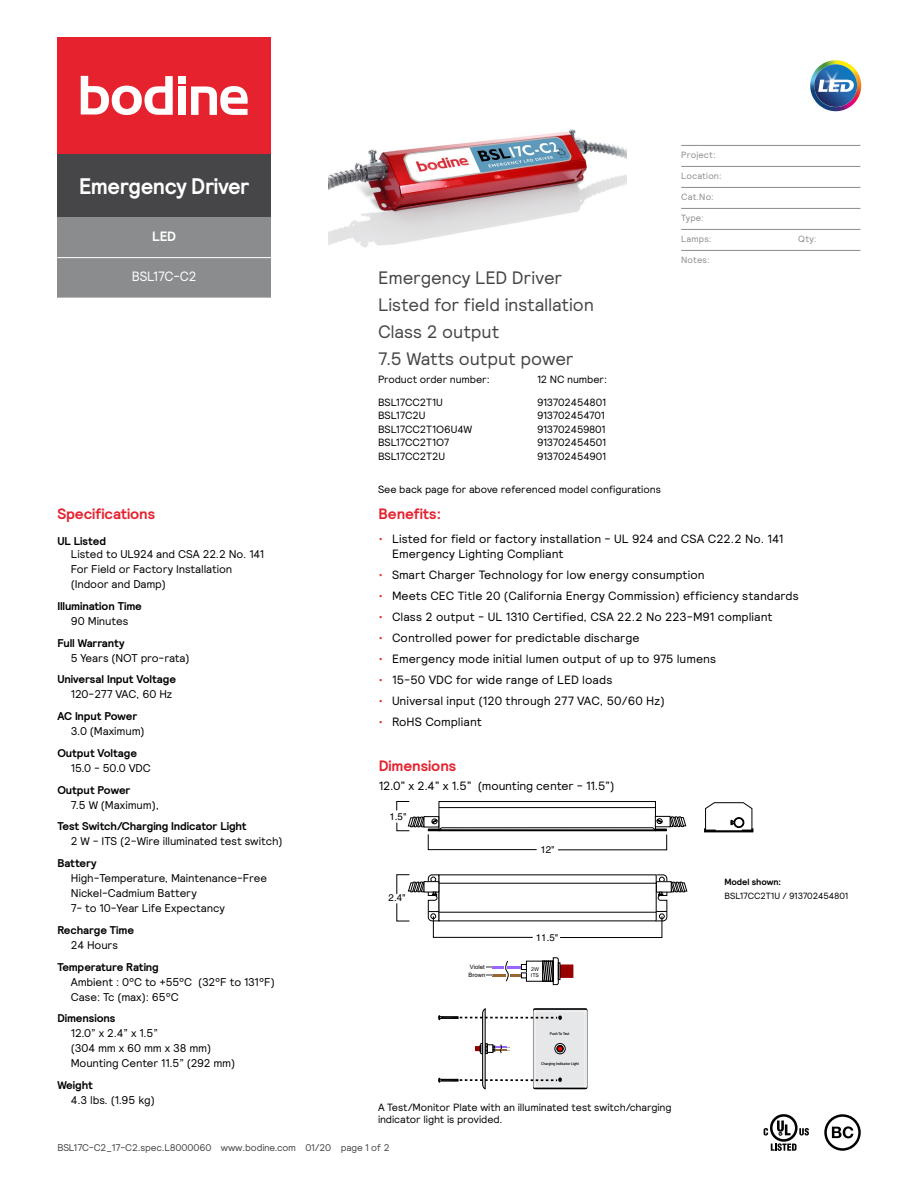
<style>
.page{position:relative;width:918px;height:1188px;background:#fff}
.page>*{position:absolute;margin:0;border:0;box-sizing:border-box;transform-origin:0 0}
.t1{font:700 22.5px "Relative";letter-spacing:-.02em;color:#fff;scale:.95 1}
.t2{font:18px/27px "Relative";letter-spacing:-.005em;color:#464547}
.t3{font:700 15px "Relative";letter-spacing:-.005em;color:#e6222f}
.t4{font:13.5px "Relative";letter-spacing:-.015em;color:#fff;scale:.95 1}
.t5{font:700 13.5px "Relative";color:#fff}
.t6{font:12px/15px "Relative";letter-spacing:.005em;color:#000}
.t7{font:11.25px/15px "Relative";letter-spacing:-.01em;color:#000}
.t8{font:700 11.25px "Relative";letter-spacing:-.01em;color:#000}
.t9{font:10.5px/13.5px "Relative";letter-spacing:-.01em;color:#000}
.t10{font:9.75px "Relative";letter-spacing:-.015em;color:#464547}
.t11{font:9.75px "Helvetica";color:#000}
.t12{font:9px "Relative";letter-spacing:.02em;color:#8a8c8e}
.t13{font:9px "Relative";letter-spacing:-.01em;color:#000}
.t14{font:700 9px "Relative";letter-spacing:-.01em;color:#000}
.t15{font:6px/8.9px "Arial";color:#000}
.t16{font:5.25px/5.8px "Arial";color:#000}
.t17{font:500 3.9px "Centrale Sans Cnd";color:#000}
.s1{color:#e82c2e}
</style>
<div class="page">
<img style="left:328px;top:129px;width:299px;height:119px">
<div style="left:439px;top:801px;width:217px;height:29px;border:1px solid #000"></div>
<hr style="left:439px;top:807px;width:216px;height:1px;background:#000">
<hr style="left:439px;top:883px;width:217px;height:1px;background:#000">
<hr style="left:439px;top:912px;width:217px;height:1px;background:#000">
<svg style="left:396px;top:801px;width:14px;height:10px"></svg>
<div style="left:655px;top:816px;width:15px;height:11px;border:1px solid #000"></div>
<div style="left:424px;top:816px;width:15px;height:11px;border:1px solid #000"></div>
<svg style="left:704px;top:802px;width:49px;height:30px"></svg>
<svg style="left:560px;top:875px;width:127px;height:63px"></svg>
<svg style="left:396px;top:874px;width:137px;height:64px"></svg>
<svg style="left:396px;top:817px;width:290px;height:33px"></svg>
<div style="left:824px;top:1114px;width:37px;height:37px;border:2px solid #000;border-radius:50%"></div>
<svg style="left:832px;top:1126px;width:21px;height:12px"></svg>
<svg style="left:438px;top:1008px;width:149px;height:81px"></svg>
<div style="left:560px;top:964px;width:13px;height:14px;background:#900"></div>
<svg style="left:542px;top:957px;width:18px;height:28px"></svg>
<svg style="left:486px;top:961px;width:41px;height:20px"></svg>
<svg style="left:771px;top:1143px;width:25px;height:8px"></svg>
<svg style="left:799px;top:1128px;width:10px;height:8px"></svg>
<svg style="left:770px;top:1114px;width:28px;height:28px"></svg>
<svg style="left:773px;top:1117px;width:22px;height:22px"></svg>
<svg style="left:777px;top:1121px;width:14px;height:14px"></svg>
<svg style="left:764px;top:1128px;width:4px;height:8px"></svg>
<svg style="left:808px;top:58px;width:55px;height:55px"></svg>
<svg style="left:810px;top:60px;width:50px;height:51px"></svg>
<hr style="left:681px;top:145px;width:179px;height:1px;background:#8a8c8e">
<hr style="left:681px;top:166px;width:179px;height:1px;background:#8a8c8e">
<hr style="left:681px;top:187px;width:179px;height:1px;background:#8a8c8e">
<hr style="left:681px;top:208px;width:179px;height:1px;background:#8a8c8e">
<hr style="left:681px;top:229px;width:179px;height:1px;background:#8a8c8e">
<hr style="left:681px;top:250px;width:179px;height:1px;background:#8a8c8e">
<div style="left:57px;top:154px;width:214px;height:63px;background:#464547"></div>
<div style="left:57px;top:217px;width:214px;height:81px;background:#8a8c8e"></div>
<hr style="left:57px;top:257px;width:214px;height:1px;background:#fff">
<div style="left:57px;top:37px;width:214px;height:117px;background:#e6222f"></div>
<div style="left:178px;top:76px;width:8px;height:7px;background:#fff"></div>
<div style="left:178px;top:87px;width:8px;height:28px;background:#fff"></div>
<svg style="left:191px;top:86px;width:57px;height:29px"></svg>
<svg style="left:81px;top:76px;width:92px;height:39px"></svg>
<h1 class="t1" style="left:79px;top:172px;width:181px">Emergency Driver</h1>
<p class="t5" style="left:152px;top:227px;width:25px">LED</p>
<p class="t4" style="left:132px;top:268px;width:70px">BSL17C-C2</p>
<h2 class="t2" style="left:378px;top:263px;width:218px">Emergency LED Driver<br>Listed for field installation<br>Class 2 output<br>7.5 Watts output power</h2>
<p class="t9" style="left:378px;top:373px;width:113px">Product order number:</p>
<p class="t9" style="left:537px;top:373px;width:72px">12 NC number:</p>
<p class="t9" style="left:378px;top:395px;width:96px">BSL17CC2T1U<br>BSL17C2U<br>BSL17CC2T1O6U4W<br>BSL17CC2T1O7<br>BSL17CC2T2U</p>
<p class="t9" style="left:537px;top:395px;width:71px">913702454801<br>913702454701<br>913702459801<br>913702454501<br>913702454901</p>
<p class="t9" style="left:378px;top:483px;width:284px">See back page for above referenced model configurations</p>
<p class="t12" style="left:681px;top:149px;width:36px">Project:</p>
<p class="t12" style="left:681px;top:170px;width:42px">Location:</p>
<p class="t12" style="left:681px;top:191px;width:34px">Cat.No:</p>
<p class="t12" style="left:681px;top:212px;width:24px">Type:</p>
<p class="t12" style="left:681px;top:233px;width:32px">Lamps:</p>
<p class="t12" style="left:798px;top:233px;width:20px">Qty:</p>
<p class="t12" style="left:681px;top:254px;width:30px">Notes:</p>
<p class="t3" style="left:57px;top:504px;width:99px">Specifications</p>
<p class="t3" style="left:379px;top:504px;width:64px">Benefits:</p>
<p class="t6" style="left:392px;top:531px;width:393px;text-indent:-14px"><span class="s1">•</span> Listed for field or factory installation - UL 924 and CSA C22.2 No. 141<br>Emergency Lighting Compliant</p>
<p class="t6" style="left:379px;top:567px;width:328px"><span class="s1">•</span> Smart Charger Technology for low energy consumption</p>
<p class="t6" style="left:379px;top:588px;width:422px"><span class="s1">•</span> Meets CEC Title 20 (California Energy Commission) efficiency standards</p>
<p class="t6" style="left:379px;top:609px;width:396px"><span class="s1">•</span> Class 2 output - UL 1310 Certified, CSA 22.2 No 223-M91 compliant</p>
<p class="t6" style="left:379px;top:630px;width:263px"><span class="s1">•</span> Controlled power for predictable discharge</p>
<p class="t6" style="left:379px;top:651px;width:339px"><span class="s1">•</span> Emergency mode initial lumen output of up to 975 lumens</p>
<p class="t6" style="left:379px;top:672px;width:235px"><span class="s1">•</span> 15-50 VDC for wide range of LED loads</p>
<p class="t6" style="left:379px;top:693px;width:288px"><span class="s1">•</span> Universal input (120 through 277 VAC, 50/60 Hz)</p>
<p class="t6" style="left:379px;top:714px;width:105px"><span class="s1">•</span> RoHS Compliant</p>
<p class="t8" style="left:57px;top:533px;width:50px">UL Listed</p>
<p class="t7" style="left:71px;top:546px;width:195px">Listed to UL924 and CSA 22.2 No. 141<br>For Field or Factory Installation (Indoor and Damp)</p>
<p class="t8" style="left:57px;top:599px;width:86px">Illumination Time</p>
<p class="t7" style="left:71px;top:613px;width:59px">90 Minutes</p>
<p class="t8" style="left:57px;top:635px;width:69px">Full Warranty</p>
<p class="t7" style="left:71px;top:650px;width:120px">5 Years (NOT pro-rata)</p>
<p class="t8" style="left:57px;top:672px;width:120px">Universal Input Voltage</p>
<p class="t7" style="left:71px;top:687px;width:103px">120-277 VAC, 60 Hz</p>
<p class="t8" style="left:57px;top:709px;width:81px">AC Input Power</p>
<p class="t7" style="left:71px;top:723px;width:75px">3.0 (Maximum)</p>
<p class="t8" style="left:57px;top:746px;width:81px">Output Voltage</p>
<p class="t7" style="left:71px;top:760px;width:82px">15.0 - 50.0 VDC</p>
<p class="t8" style="left:57px;top:782px;width:75px">Output Power</p>
<p class="t7" style="left:71px;top:797px;width:90px">7.5 W (Maximum),</p>
<p class="t8" style="left:57px;top:819px;width:191px">Test Switch/Charging Indicator Light</p>
<p class="t7" style="left:71px;top:834px;width:213px">2 W - ITS (2-Wire illuminated test switch)</p>
<p class="t8" style="left:57px;top:856px;width:41px">Battery</p>
<p class="t7" style="left:71px;top:870px;width:198px">High-Temperature, Maintenance-Free<br>Nickel-Cadmium Battery<br>7- to 10-Year Life Expectancy</p>
<p class="t8" style="left:57px;top:923px;width:78px">Recharge Time</p>
<p class="t7" style="left:71px;top:937px;width:49px">24 Hours</p>
<p class="t8" style="left:57px;top:959px;width:103px">Temperature Rating</p>
<p class="t7" style="left:71px;top:974px;width:205px">Ambient : 0°C to +55°C (32°F to 131°F)<br>Case: Tc (max): 65°C</p>
<p class="t8" style="left:57px;top:1011px;width:60px">Dimensions</p>
<p class="t7" style="left:71px;top:1026px;width:166px">12.0” x 2.4” x 1.5”<br>(304 mm x 60 mm x 38 mm)<br>Mounting Center 11.5” (292 mm)</p>
<p class="t8" style="left:57px;top:1078px;width:37px">Weight</p>
<p class="t7" style="left:71px;top:1092px;width:86px">4.3 lbs. (1.95 kg)</p>
<p class="t3" style="left:379px;top:756px;width:79px">Dimensions</p>
<p class="t6" style="left:379px;top:778px;width:237px">12.0” x 2.4” x 1.5” (mounting center - 11.5”)</p>
<p class="t11" style="left:389px;top:811px;width:19px">1.5"</p>
<p class="t11" style="left:540px;top:844px;width:16px">12"</p>
<p class="t14" style="left:724px;top:876px;width:58px">Model shown:</p>
<p class="t13" style="left:724px;top:890px;width:126px">BSL17CC2T1U / 913702454801</p>
<p class="t11" style="left:389px;top:892px;width:19px">2.4"</p>
<p class="t11" style="left:536px;top:932px;width:24px">11.5"</p>
<p class="t15" style="left:468px;top:962px;width:18px">Violet<br>Brown</p>
<p class="t16" style="left:531px;top:966px;width:10px">2W<br>ITS</p>
<p class="t17" style="left:550px;top:1032px;width:21px">Push To Test</p>
<p class="t17" style="left:541px;top:1061px;width:39px">Charging Indicator Light</p>
<p class="t9" style="left:378px;top:1100px;width:295px;line-height:12.6px">A Test/Monitor Plate with an illuminated test switch/charging indicator light is provided.</p>
<p class="t10" style="left:57px;top:1141px;width:334px">BSL17C-C2_17-C2.spec.L8000060 www.bodine.com 01/20 page 1 of 2</p>
</div>
